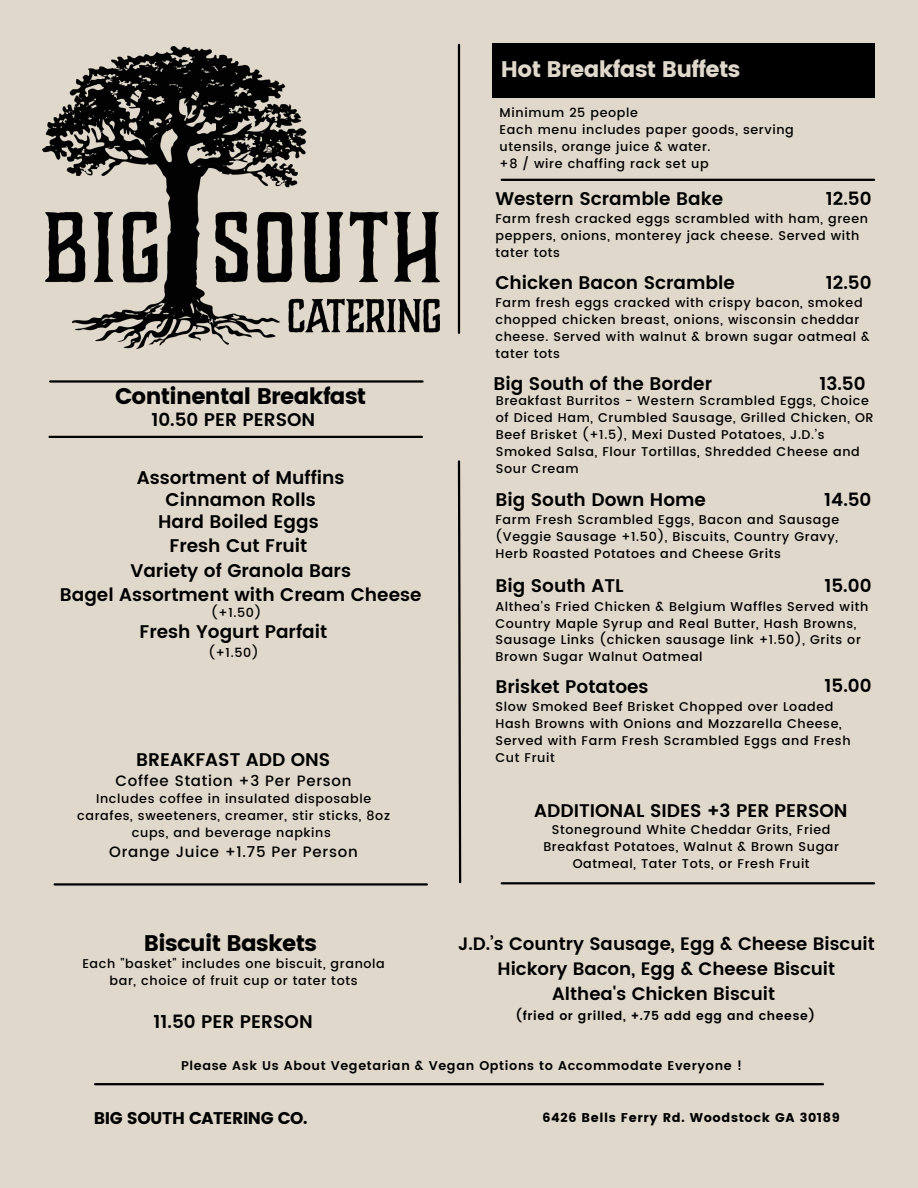
<style>
.page{position:relative;width:918px;height:1188px;background:#e0d8cb}
.page>*{position:absolute;margin:0;border:0;box-sizing:border-box;transform-origin:0 0}
.t1{font:22.65px "Poppins";letter-spacing:-.03em;color:#e0d8cb}
.t2{font:22.5px "Poppins";letter-spacing:-.03em;color:#000}
.t3{font:600 18.3px "Poppins";color:#000}
.t4{font:600 18px "Poppins";color:#000}
.t5{font:16.95px "Poppins";letter-spacing:-.03em;color:#000}
.t6{font:500 15px "Poppins";letter-spacing:.05em;color:#000}
.t7{font:500 12.75px/17px "Poppins";letter-spacing:.05em;color:#000}
.t8{font:600 12.75px "Poppins";letter-spacing:.05em;color:#000}
.t9{font:12.75px "Poppins";letter-spacing:.05em;color:#000}
.t10{font:600 12.45px "Poppins";letter-spacing:.05em;color:#000}
</style>
<div class="page">
<hr style="left:50px;top:380px;width:373px;height:3px;background:#000">
<hr style="left:95px;top:1083px;width:728px;height:2px;background:#000">
<hr style="left:458px;top:45px;width:2px;height:288px;background:#000">
<svg style="left:457px;top:460px;width:5px;height:424px"></svg>
<img style="left:42px;top:46px;width:397px;height:303px">
<div style="left:492px;top:44px;width:383px;height:54px;background:#000"></div>
<hr style="left:50px;top:436px;width:372px;height:2px;background:#000">
<hr style="left:55px;top:883px;width:372px;height:3px;background:#000">
<hr style="left:502px;top:882px;width:372px;height:2px;background:#000">
<hr style="left:502px;top:179px;width:372px;height:2px;background:#000">
<p class="t1" style="left:501px;top:55px;width:241px">Hot Breakfast Buffets</p>
<p class="t7" style="left:500px;top:104px;width:140px">Minimum 25 people</p>
<p class="t7" style="left:500px;top:121px;width:296px">Each menu includes paper goods, serving utensils, orange juice &amp; water.</p>
<p class="t7" style="left:500px;top:155px;width:210px">+8 / wire chaffing rack set up</p>
<p class="t3" style="left:495px;top:188px;width:229px">Western Scramble Bake</p>
<p class="t3" style="left:826px;top:188px;width:47px">12.50</p>
<p class="t7" style="left:495px;top:210px;width:374px">Farm fresh cracked eggs scrambled with ham, green peppers, onions, monterey jack cheese. Served with tater tots</p>
<p class="t3" style="left:495px;top:272px;width:241px">Chicken Bacon Scramble</p>
<p class="t3" style="left:826px;top:272px;width:47px">12.50</p>
<p class="t2" style="left:115px;top:383px;width:253px">Continental Breakfast</p>
<p class="t3" style="left:151px;top:409px;width:166px">10.50 PER PERSON</p>
<p class="t3" style="left:137px;top:467px;width:209px">Assortment of Muffins</p>
<p class="t3" style="left:166px;top:489px;width:152px">Cinnamon Rolls</p>
<p class="t3" style="left:158px;top:511px;width:162px">Hard Boiled Eggs</p>
<p class="t3" style="left:170px;top:535px;width:139px">Fresh Cut Fruit</p>
<p class="t3" style="left:130px;top:560px;width:222px">Variety of Granola Bars</p>
<p class="t3" style="left:60px;top:584px;width:363px">Bagel Assortment with Cream Cheese</p>
<p class="t7" style="left:211px;top:604px;width:52px">(+1.50)</p>
<p class="t3" style="left:140px;top:621px;width:189px">Fresh Yogurt Parfait</p>
<p class="t7" style="left:208px;top:644px;width:52px">(+1.50)</p>
<p class="t3" style="left:136px;top:749px;width:196px">BREAKFAST ADD ONS</p>
<p class="t6" style="left:116px;top:772px;width:238px">Coffee Station +3 Per Person</p>
<p class="t7" style="left:77px;top:790px;width:314px;text-align:center">Includes coffee in insulated disposable carafes, sweeteners, creamer, stir sticks, 8oz cups, and beverage napkins</p>
<p class="t6" style="left:109px;top:843px;width:250px">Orange Juice +1.75 Per Person</p>
<p class="t2" style="left:144px;top:930px;width:175px">Biscuit Baskets</p>
<p class="t7" style="left:82px;top:955px;width:304px;text-align:center">Each "basket" includes one biscuit, granola bar, choice of fruit cup or tater tots</p>
<p class="t3" style="left:154px;top:1011px;width:161px">11.50 PER PERSON</p>
<p class="t7" style="left:495px;top:294px;width:376px">Farm fresh eggs cracked with crispy bacon, smoked chopped chicken breast, onions, wisconsin cheddar cheese. Served with walnut &amp; brown sugar oatmeal &amp; tater tots</p>
<p class="t3" style="left:494px;top:373px;width:220px">Big South of the Border</p>
<p class="t7" style="left:496px;top:393px;width:379px">Breakfast Burritos - Western Scrambled Eggs, Choice of Diced Ham, Crumbled Sausage, Grilled Chicken, OR Beef Brisket (+1.5), Mexi Dusted Potatoes, J.D.’s Smoked Salsa, Flour Tortillas, Shredded Cheese and Sour Cream</p>
<p class="t3" style="left:819px;top:373px;width:48px">13.50</p>
<p class="t3" style="left:495px;top:489px;width:212px">Big South Down Home</p>
<p class="t3" style="left:824px;top:489px;width:49px">14.50</p>
<p class="t7" style="left:495px;top:511px;width:345px;text-align:justify">Farm Fresh Scrambled Eggs, Bacon and Sausage (Veggie Sausage +1.50), Biscuits, Country Gravy, Herb Roasted Potatoes and Cheese Grits</p>
<p class="t3" style="left:495px;top:575px;width:130px">Big South ATL</p>
<p class="t7" style="left:495px;top:598px;width:374px">Althea's Fried Chicken &amp; Belgium Waffles Served with Country Maple Syrup and Real Butter, Hash Browns, Sausage Links (chicken sausage link +1.50), Grits or Brown Sugar Walnut Oatmeal</p>
<p class="t3" style="left:824px;top:575px;width:49px">15.00</p>
<p class="t3" style="left:495px;top:676px;width:155px">Brisket Potatoes</p>
<p class="t3" style="left:824px;top:675px;width:49px">15.00</p>
<p class="t7" style="left:495px;top:698px;width:357px">Slow Smoked Beef Brisket Chopped over Loaded Hash Browns with Onions and Mozzarella Cheese, Served with Farm Fresh Scrambled Eggs and Fresh Cut Fruit</p>
<p class="t3" style="left:534px;top:800px;width:315px">ADDITIONAL SIDES +3 PER PERSON</p>
<p class="t7" style="left:543px;top:821px;width:297px;text-align:center">Stoneground White Cheddar Grits, Fried<br>Breakfast Potatoes, Walnut &amp; Brown Sugar<br>Oatmeal, Tater Tots, or Fresh Fruit</p>
<p class="t4" style="left:458px;top:933px;width:418px">J.D.’s Country Sausage, Egg &amp; Cheese Biscuit</p>
<p class="t4" style="left:498px;top:958px;width:339px">Hickory Bacon, Egg &amp; Cheese Biscuit</p>
<p class="t4" style="left:552px;top:983px;width:224px">Althea's Chicken Biscuit</p>
<p class="t10" style="left:516px;top:1008px;width:301px">(fried or grilled, +.75 add egg and cheese)</p>
<p class="t8" style="left:181px;top:1058px;width:563px">Please Ask Us About Vegetarian &amp; Vegan Options to Accommodate Everyone !</p>
<p class="t5" style="left:94px;top:1109px;width:215px">BIG SOUTH CATERING CO.</p>
<p class="t9" style="left:543px;top:1110px;width:299px">6426 Bells Ferry Rd. Woodstock GA 30189</p>
</div>
